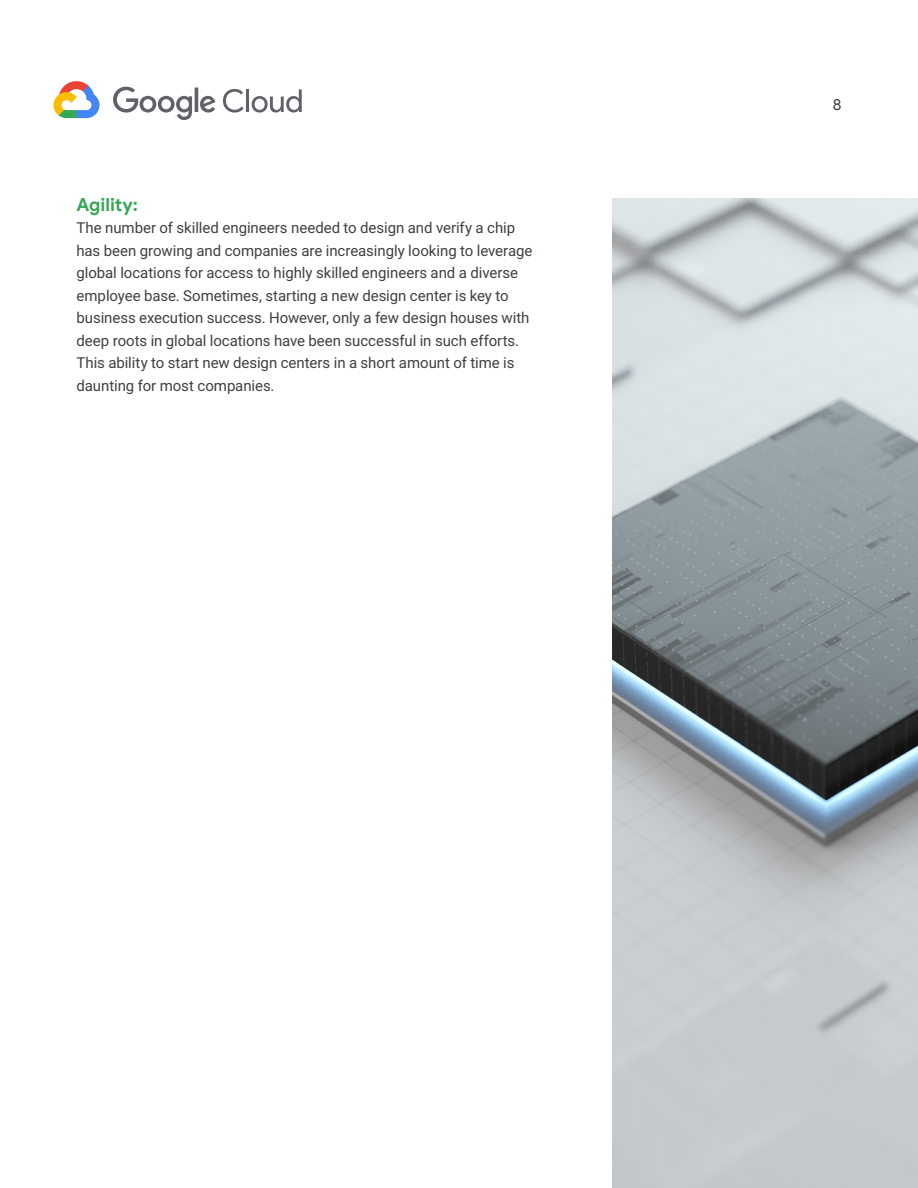
<style>
.page{position:relative;width:918px;height:1188px;background:#fff}
.page>*{position:absolute;margin:0;border:0;box-sizing:border-box;transform-origin:0 0}
.t1{font:700 18px "Google Sans";letter-spacing:-.005em;color:#34a853}
.t2{font:15.75px "Google Sans";color:#3c4043}
.t3{font:15px/22.5px "Roboto";letter-spacing:-.005em;color:#3c4043}
</style>
<div class="page">
<svg style="left:54px;top:81px;width:45px;height:37px"></svg>
<svg style="left:113px;top:87px;width:102px;height:33px"></svg>
<svg style="left:223px;top:89px;width:21px;height:24px"></svg>
<hr style="left:246px;top:89px;width:3px;height:23px;background:#5f6368">
<svg style="left:252px;top:89px;width:50px;height:24px"></svg>
<img style="left:612px;top:198px;width:306px;height:990px">
<p class="t1" style="left:76px;top:194px;width:63px">Agility:</p>
<p class="t3" style="left:76px;top:216px;width:458px">The number of skilled engineers needed to design and verify a chip has been growing and companies are increasingly looking to leverage global locations for access to highly skilled engineers and a diverse employee base. Sometimes, starting a new design center is key to business execution success. However, only a few design houses with deep roots in global locations have been successful in such efforts.<br>This ability to start new design centers in a short amount of time is daunting for most companies.</p>
<p class="t2" style="left:833px;top:95px;width:10px">8</p>
</div>
